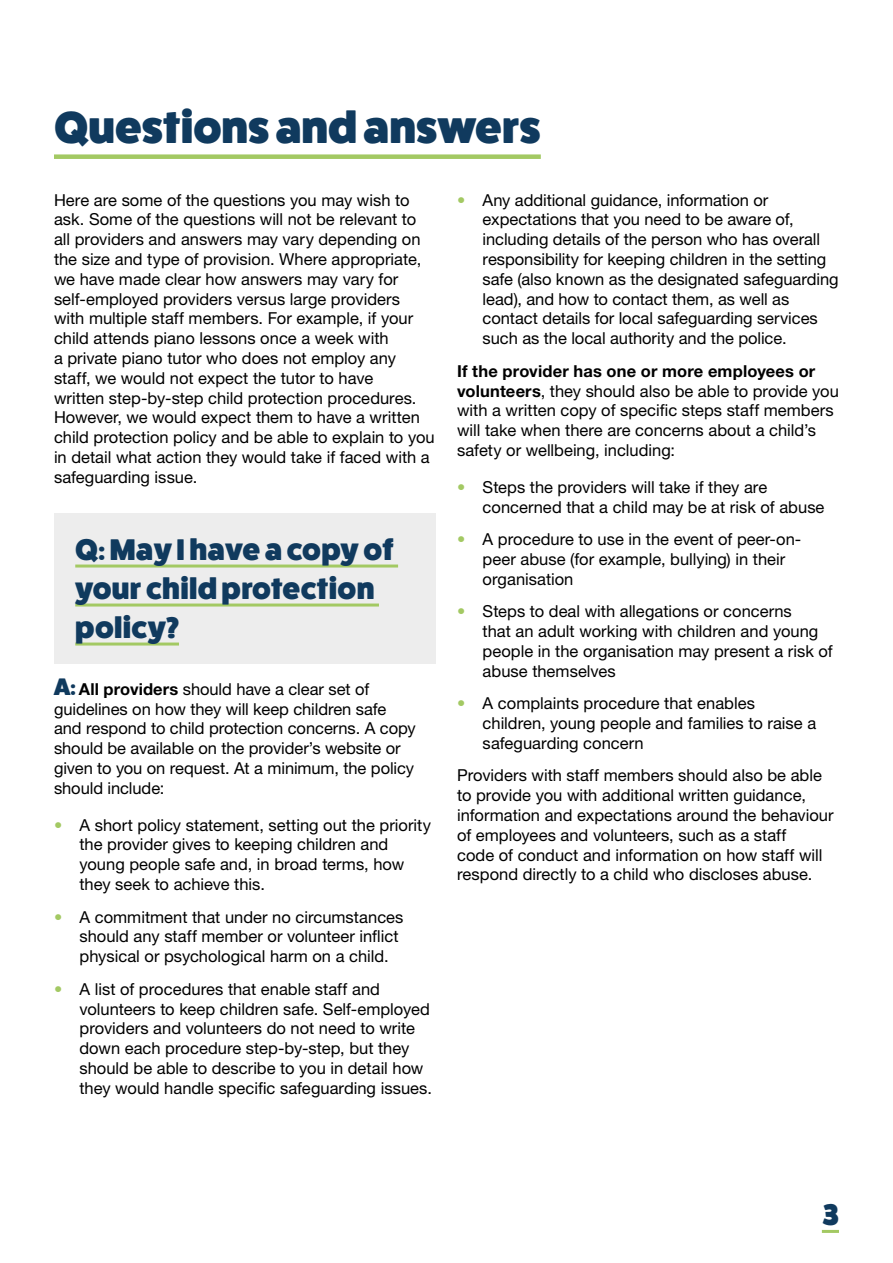
<style>
.page{position:relative;width:893px;height:1263px;background:#fff}
.page>*{position:absolute;margin:0;border:0;box-sizing:border-box;transform-origin:0 0}
.Section_heading{font:800 45px "Fat Frank";color:#103a5e}
.Question{font:800 30px/39px "Fat Frank";letter-spacing:.01em;color:#103a5e}
.Body_text{font:16.5px/19.8px "Helvetica Neue LT Pro";color:#000}
.s1{font-family:"Fat Frank";font-weight:800;font-size:24px;color:#103a5e}
.s2{font-weight:700}
.s3{color:#a3c963}
</style>
<div class="page">
<hr style="left:822px;top:1230px;width:17px;height:3px;background:#a3c963">
<div style="left:54px;top:154px;width:487px;height:5px;background:#a3c963"></div>
<div style="left:54px;top:513px;width:382px;height:150px;background:#ededed"></div>
<hr style="left:75px;top:564px;width:323px;height:3px;background:#a3c963">
<hr style="left:75px;top:603px;width:304px;height:3px;background:#a3c963">
<hr style="left:75px;top:642px;width:104px;height:3px;background:#a3c963">
<h2 class="Section_heading" style="left:54px;top:102px;width:488px">Questions and answers</h2>
<p class="Body_text" style="left:54px;top:190px;width:382px">Here are some of the questions you may wish to ask. Some of the questions will not be relevant to all providers and answers may vary depending on the size and type of provision. Where appropriate, we have made clear how answers may vary for self-employed providers versus large providers<br>with multiple staff members. For example, if your child attends piano lessons once a week with<br>a private piano tutor who does not employ any staff, we would not expect the tutor to have<br>written step‑by-step child protection procedures.<br>However, we would expect them to have a written child protection policy and be able to explain to you in detail what action they would take if faced with a safeguarding issue.</p>
<h3 class="Question" style="left:75px;top:530px;width:320px">Q: May I have a copy of your child protection policy?</h3>
<p class="Body_text" style="left:54px;top:679px;width:363px"><span class="s1">A:</span> <span class="s2">All providers</span> should have a clear set of guidelines on how they will keep children safe and respond to child protection concerns. A copy should be available on the provider’s website or given to you on request. At a minimum, the policy should include:</p>
<p class="Body_text" style="left:80px;top:815px;width:353px;text-indent:-26px"><span class="s3">•</span> A short policy statement, setting out the priority the provider gives to keeping children and young people safe and, in broad terms, how they seek to achieve this.</p>
<p class="Body_text" style="left:80px;top:907px;width:325px;text-indent:-26px"><span class="s3">•</span> A commitment that under no circumstances should any staff member or volunteer inflict physical or psychological harm on a child.</p>
<p class="Body_text" style="left:80px;top:979px;width:354px;text-indent:-26px"><span class="s3">•</span> A list of procedures that enable staff and volunteers to keep children safe. Self-employed providers and volunteers do not need to write down each procedure step-by-step, but they should be able to describe to you in detail how they would handle specific safeguarding issues.</p>
<p class="Body_text" style="left:483px;top:190px;width:357px;text-indent:-26px"><span class="s3">•</span> Any additional guidance, information or expectations that you need to be aware of, including details of the person who has overall responsibility for keeping children in the setting safe (also known as the designated safeguarding lead), and how to contact them, as well as contact details for local safeguarding services such as the local authority and the police.</p>
<p class="Body_text" style="left:457px;top:361px;width:383px"><span class="s2">If the provider has one or more employees or volunteers</span>, they should also be able to provide you with a written copy of specific steps staff members will take when there are concerns about a child’s safety or wellbeing, including:</p>
<p class="Body_text" style="left:483px;top:477px;width:343px;text-indent:-26px"><span class="s3">•</span> Steps the providers will take if they are concerned that a child may be at risk of abuse</p>
<p class="Body_text" style="left:483px;top:529px;width:320px;text-indent:-26px"><span class="s3">•</span> A procedure to use in the event of peer-on&shy;peer abuse (for example, bullying) in their organisation</p>
<p class="Body_text" style="left:483px;top:601px;width:352px;text-indent:-26px"><span class="s3">•</span> Steps to deal with allegations or concerns<br>that an adult working with children and young people in the organisation may present a risk of abuse themselves</p>
<p class="Body_text" style="left:483px;top:693px;width:335px;text-indent:-26px"><span class="s3">•</span> A complaints procedure that enables children, young people and families to raise a safeguarding concern</p>
<p class="Body_text" style="left:457px;top:765px;width:378px">Providers with staff members should also be able to provide you with additional written guidance, information and expectations around the behaviour of employees and volunteers, such as a staff<br>code of conduct and information on how staff will respond directly to a child who discloses abuse.</p>
<h2 class="Question" style="left:822px;top:1196px;width:19px">3</h2>
</div>
